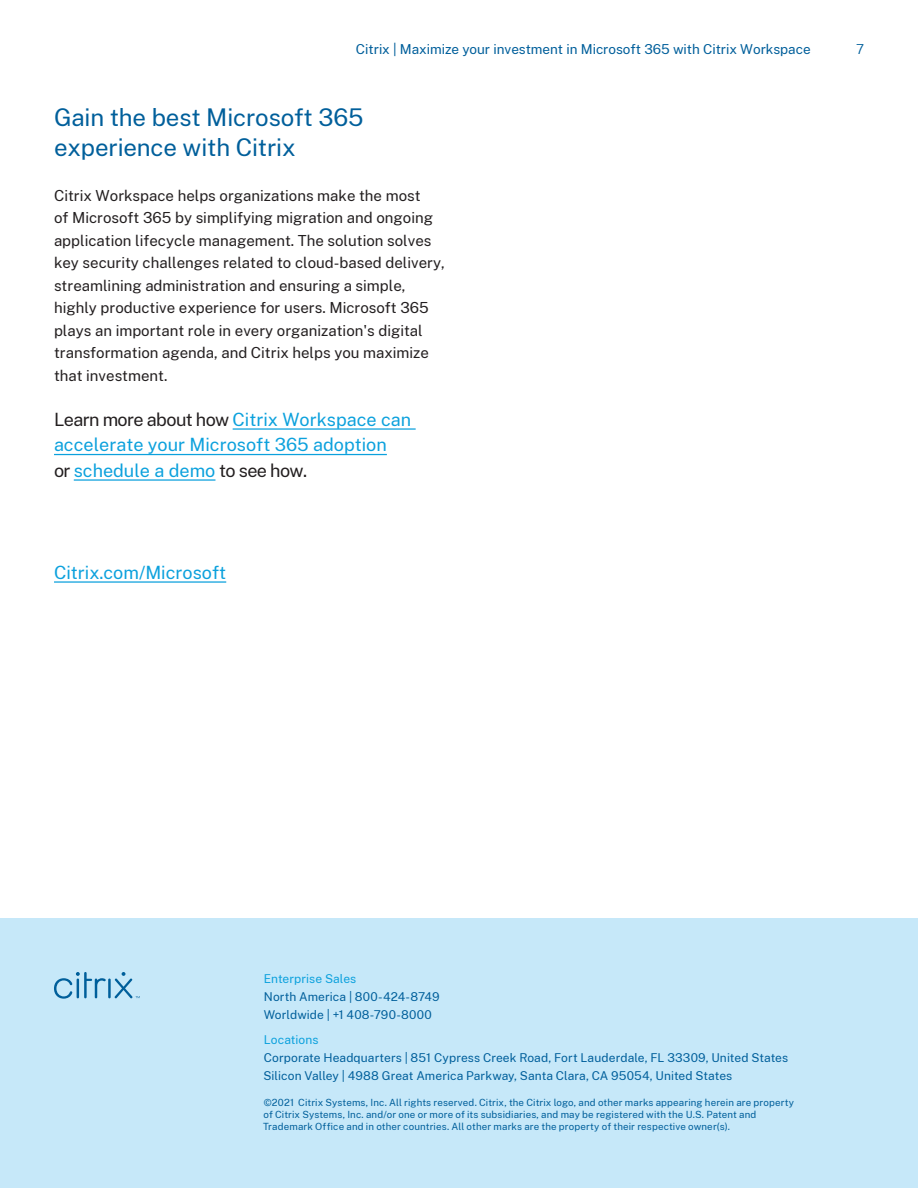
<style>
.page{position:relative;width:918px;height:1188px;background:#fff}
.page>*{position:absolute;margin:0;border:0;box-sizing:border-box;transform-origin:0 0}
.t1{font:24px/30px "Public Sans";letter-spacing:-.005em;color:#005f9b}
.t2{font:18px/25.5px "Public Sans";color:#0ca1dd}
.t3{font:15px/22.5px "Public Sans";color:#231f20}
.t4{font:13.5px "Public Sans";color:#005f9b}
.t5{font:300 13.5px "Public Sans";color:#005f9b}
.t6{font:12px/18px "Public Sans";letter-spacing:.01em;color:#005f9b}
.t7{font:12px "Public Sans";letter-spacing:.005em;color:#0ca1dd}
.t8{font:9.75px/12px "Public Sans";letter-spacing:.015em;color:#005f9b}
.s1{color:#231f20}
</style>
<div class="page">
<hr style="left:233px;top:428px;width:183px;height:2px;background:#0ca1dd">
<hr style="left:54px;top:454px;width:333px;height:1px;background:#0ca1dd">
<hr style="left:74px;top:479px;width:141px;height:2px;background:#0ca1dd">
<hr style="left:54px;top:581px;width:172px;height:2px;background:#0ca1dd">
<div style="left:0;top:918px;width:918px;height:270px;background:#c6e8f9"></div>
<hr style="left:108px;top:979px;width:3px;height:19px;background:#005f9b">
<svg style="left:54px;top:972px;width:52px;height:27px"></svg>
<svg style="left:115px;top:972px;width:25px;height:26px"></svg>
<p class="t4" style="left:356px;top:39px;width:456px">Citrix | Maximize your investment in Microsoft 365 with Citrix Workspace</p>
<h1 class="t1" style="left:54px;top:100px;width:311px">Gain the best Microsoft 365 experience with Citrix</h1>
<p class="t3" style="left:54px;top:183px;width:392px">Citrix Workspace helps organizations make the most<br>of Microsoft 365 by simplifying migration and ongoing application lifecycle management. The solution solves key security challenges related to cloud-based delivery, streamlining administration and ensuring a simple, highly productive experience for users. Microsoft 365 plays an important role in every organization's digital transformation agenda, and Citrix helps you maximize that investment.</p>
<p class="t2" style="left:54px;top:405px;width:359px"><span class="s1">Learn more about how</span> Citrix Workspace can accelerate your Microsoft 365 adoption<br><span class="s1">or</span> schedule a demo <span class="s1">to see how.</span></p>
<p class="t2" style="left:54px;top:558px;width:174px">Citrix.com/Microsoft</p>
<p class="t5" style="left:856px;top:39px;width:10px">7</p>
<p class="t7" style="left:264px;top:970px;width:94px">Enterprise Sales</p>
<p class="t6" style="left:264px;top:987px;width:178px">North America | 800-424-8749<br>Worldwide | +1 408-790-8000</p>
<p class="t7" style="left:264px;top:1031px;width:56px">Locations</p>
<p class="t6" style="left:264px;top:1048px;width:526px">Corporate Headquarters | 851 Cypress Creek Road, Fort Lauderdale, FL 33309, United States<br>Silicon Valley | 4988 Great America Parkway, Santa Clara, CA 95054, United States</p>
<p class="t8" style="left:263px;top:1095px;width:533px">©2021 Citrix Systems, Inc. All rights reserved. Citrix, the Citrix logo, and other marks appearing herein are property of Citrix Systems, Inc. and/or one or more of its subsidiaries, and may be registered with the U.S. Patent and<br>Trademark Office and in other countries. All other marks are the property of their respective owner(s).</p>
</div>
